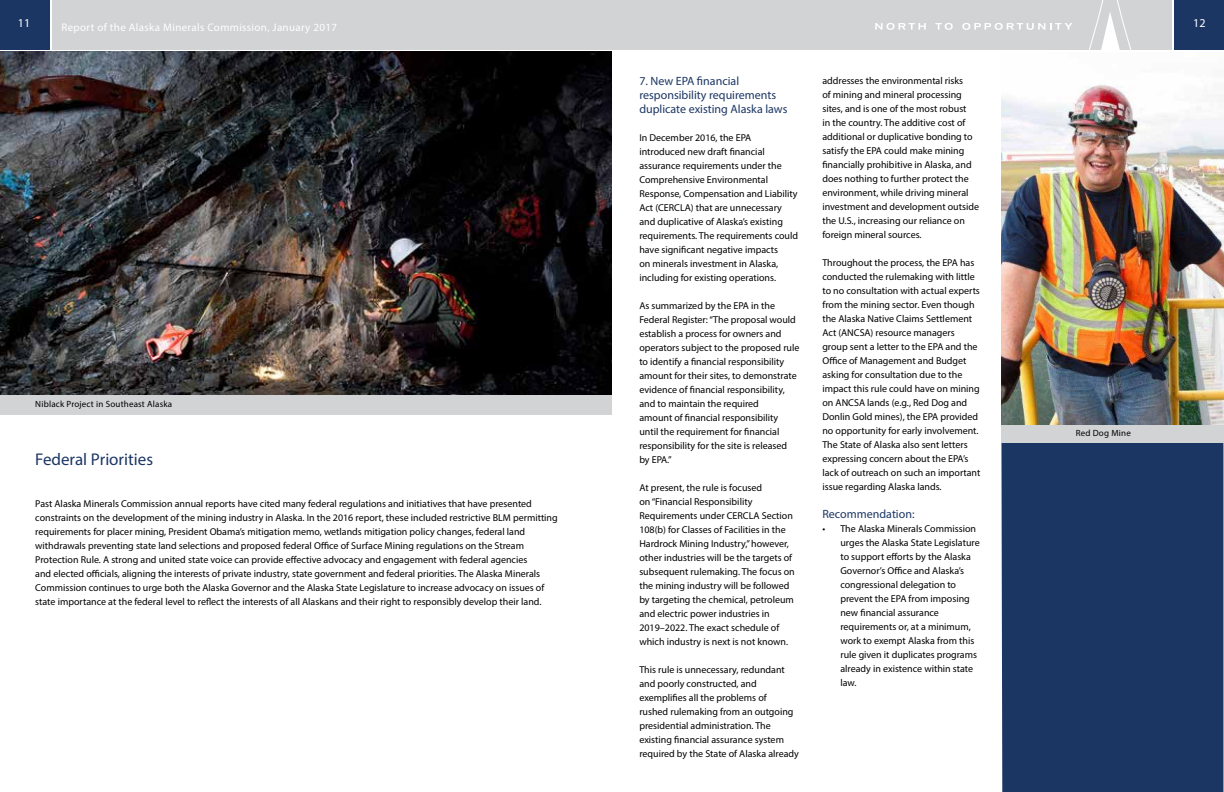
<style>
.page{position:relative;width:1224px;height:792px;background:#fff}
.page>*{position:absolute;margin:0;border:0;box-sizing:border-box;transform-origin:0 0}
.t1{font:17px "Myriad Pro";color:#1c3664}
.t2{font:12px/14px "Myriad Pro";color:#1c3664}
.t3{font:12px "Myriad Pro";color:#fff}
.t4{font:11px "Myriad Pro";letter-spacing:.03em;color:#fff}
.t5{font:10px/14px "Myriad Pro";color:#000}
.t6{font:9px "Myriad Pro";letter-spacing:.02em;color:#000}
</style>
<div class="page">
<div style="left:52px;top:0;width:1120px;height:49px;background:#d1d3d4"></div>
<div style="left:1001px;top:443px;width:222px;height:349px;background:#1c3664"></div>
<div style="left:1175px;top:0;width:49px;height:49px;background:#1c3664"></div>
<svg style="left:1088px;top:0;width:44px;height:50px"></svg>
<svg style="left:875px;top:23px;width:51px;height:7px"></svg>
<svg style="left:935px;top:23px;width:18px;height:7px"></svg>
<svg style="left:962px;top:23px;width:110px;height:7px"></svg>
<div style="left:0;top:0;width:49px;height:49px;background:#1c3664"></div>
<div style="left:1001px;top:424px;width:223px;height:19px;background:#d1d3d4"></div>
<img style="left:0;top:52px;width:612px;height:343px">
<div style="left:0;top:395px;width:612px;height:20px;background:#d1d3d4"></div>
<img style="left:1001px;top:85px;width:223px;height:339px">
<p class="t3" style="left:18px;top:16px;width:14px">11</p>
<p class="t3" style="left:1193px;top:16px;width:14px">12</p>
<p class="t4" style="left:61px;top:20px;width:277px">Report of the Alaska Minerals Commission, January 2017</p>
<p class="t6" style="left:35px;top:399px;width:139px">Niblack Project in Southeast Alaska</p>
<h1 class="t1" style="left:35px;top:449px;width:119px">Federal Priorities</h1>
<p class="t5" style="left:35px;top:496px;width:524px">Past Alaska Minerals Commission annual reports have cited many federal regulations and initiatives that have presented constraints on the development of the mining industry in Alaska. In the 2016 report, these included restrictive BLM permitting requirements for placer mining, President Obama’s mitigation memo, wetlands mitigation policy changes, federal land withdrawals preventing state land selections and proposed federal Office of Surface Mining regulations on the Stream Protection Rule. A strong and united state voice can provide effective advocacy and engagement with federal agencies<br>and elected officials, aligning the interests of private industry, state government and federal priorities. The Alaska Minerals Commission continues to urge both the Alaska Governor and the Alaska State Legislature to increase advocacy on issues of state importance at the federal level to reflect the interests of all Alaskans and their right to responsibly develop their land.</p>
<p class="t2" style="left:639px;top:74px;width:150px">7. New EPA financial responsibility requirements duplicate existing Alaska laws</p>
<p class="t5" style="left:639px;top:131px;width:160px">In December 2016, the EPA introduced new draft financial assurance requirements under the Comprehensive Environmental Response, Compensation and Liability Act (CERCLA) that are unnecessary and duplicative of Alaska’s existing requirements. The requirements could have significant negative impacts<br>on minerals investment in Alaska, including for existing operations.</p>
<p class="t5" style="left:639px;top:299px;width:162px">As summarized by the EPA in the Federal Register: “The proposal would establish a process for owners and operators subject to the proposed rule to identify a financial responsibility amount for their sites, to demonstrate evidence of financial responsibility, and to maintain the required<br>amount of financial responsibility until the requirement for financial responsibility for the site is released by EPA.”</p>
<p class="t5" style="left:639px;top:481px;width:157px">At present, the rule is focused<br>on “Financial Responsibility Requirements under CERCLA Section 108(b) for Classes of Facilities in the Hardrock Mining Industry,” however, other industries will be the targets of subsequent rulemaking. The focus on the mining industry will be followed by targeting the chemical, petroleum and electric power industries in 2019–2022. The exact schedule of which industry is next is not known.</p>
<p class="t5" style="left:639px;top:663px;width:161px">This rule is unnecessary, redundant and poorly constructed, and exemplifies all the problems of<br>rushed rulemaking from an outgoing presidential administration. The existing financial assurance system required by the State of Alaska already</p>
<p class="t5" style="left:822px;top:73px;width:158px">addresses the environmental risks<br>of mining and mineral processing sites, and is one of the most robust<br>in the country. The additive cost of additional or duplicative bonding to satisfy the EPA could make mining financially prohibitive in Alaska, and does nothing to further protect the environment, while driving mineral investment and development outside the U.S., increasing our reliance on foreign mineral sources.</p>
<p class="t5" style="left:822px;top:255px;width:160px">Throughout the process, the EPA has conducted the rulemaking with little to no consultation with actual experts from the mining sector. Even though the Alaska Native Claims Settlement Act (ANCSA) resource managers group sent a letter to the EPA and the Office of Management and Budget asking for consultation due to the impact this rule could have on mining on ANCSA lands (e.g., Red Dog and Donlin Gold mines), the EPA provided no opportunity for early involvement.<br>The State of Alaska also sent letters expressing concern about the EPA’s lack of outreach on such an important issue regarding Alaska lands.</p>
<p class="t2" style="left:822px;top:507px;width:94px">Recommendation:</p>
<p class="t5" style="left:840px;top:521px;width:141px;text-indent:-18px">• The Alaska Minerals Commission urges the Alaska State Legislature to support efforts by the Alaska<br>Governor’s Office and Alaska’s congressional delegation to prevent the EPA from imposing new financial assurance requirements or, at a minimum, work to exempt Alaska from this rule given it duplicates programs already in existence within state law.</p>
<p class="t6" style="left:1076px;top:427px;width:57px">Red Dog Mine</p>
</div>
